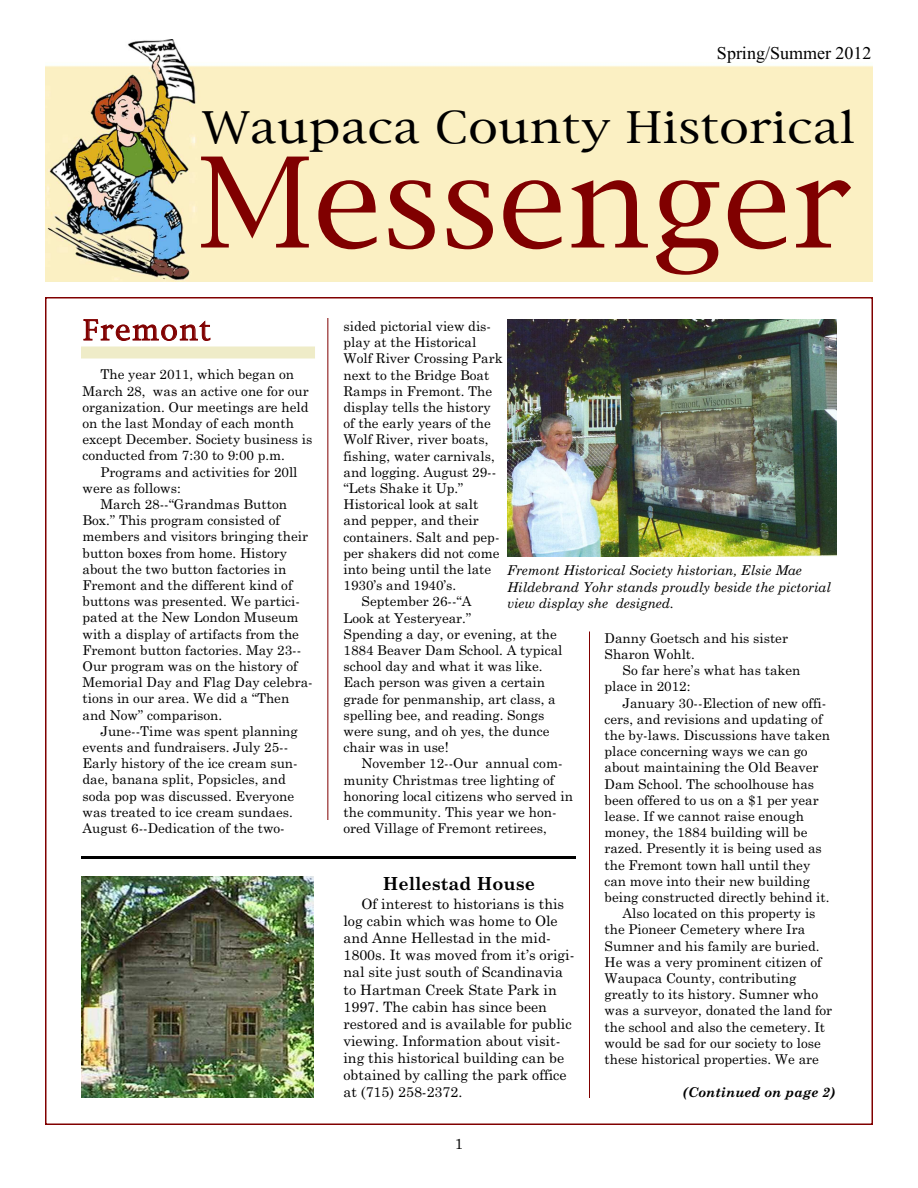
<style>
.page{position:relative;width:918px;height:1188px;background:#fff}
.page>*{position:absolute;margin:0;border:0;box-sizing:border-box;transform-origin:0 0}
.t1{font:120px "New York";color:#800000}
.t2{font:42px "New York";color:#000;scale:1.1 1}
.t3{font:27px "New York";letter-spacing:.055em;color:#800000}
.t4{font:18px "Times New Roman";color:#000}
.t5{font:700 18px "Century Schoolbook";color:#000}
.t6{font:15px "Century Schoolbook";color:#000}
.t7{font:14.25px/17.1px "Century Schoolbook";color:#000}
.t8{font:13.5px/16.2px "Century Schoolbook";color:#000}
.t9{font:italic 13.5px/16.2px "Century Schoolbook";color:#000}
.t10{font:italic 700 13.5px "Century Schoolbook";color:#000}
</style>
<div class="page">
<img style="left:45px;top:39px;width:828px;height:243px">
<hr style="left:328px;top:318px;width:1px;height:502px;background:#800000">
<hr style="left:589px;top:632px;width:1px;height:466px;background:#800000">
<div style="left:81px;top:346px;width:234px;height:12px;background:#efecc8"></div>
<img style="left:81px;top:876px;width:232px;height:221px">
<hr style="left:81px;top:856px;width:495px;height:3px;background:#000">
<img style="left:507px;top:320px;width:330px;height:236px">
<h3 class="t4" style="left:717px;top:42px;width:156px">Spring/Summer 2012</h3>
<h2 class="t2" style="left:202px;top:103px;width:596px">Waupaca County Historical</h2>
<h1 class="t1" style="left:197px;top:136px;width:656px">Messenger</h1>
<h3 class="t3" style="left:83px;top:315px;width:129px">Fremont</h3>
<p class="t8" style="left:82px;top:367px;width:231px;text-indent:18px">The year 2011, which began on March 28, was an active one for our organization. Our meetings are held on the last Monday of each month except December. Society business is conducted from 7:30 to 9:00 p.m.</p>
<p class="t8" style="left:82px;top:464px;width:217px;text-indent:18px">Programs and activities for 20ll were as follows:</p>
<p class="t8" style="left:82px;top:496px;width:232px;text-indent:18px">March 28--“Grandmas Button<br>Box.” This program consisted of members and visitors bringing their button boxes from home. History about the two button factories in<br>Fremont and the different kind of buttons was presented. We partici&shy;pated at the New London Museum with a display of artifacts from the<br>Fremont button factories. May 23--<br>Our program was on the history of<br>Memorial Day and Flag Day celebra&shy;tions in our area. We did a “Then and Now” comparison.</p>
<p class="t8" style="left:82px;top:723px;width:217px;text-indent:18px">June--Time was spent planning events and fundraisers. July 25-- Early history of the ice cream sun&shy;dae, banana split, Popsicles, and soda pop was discussed. Everyone was treated to ice cream sundaes.<br>August 6--Dedication of the two-</p>
<p class="t8" style="left:344px;top:318px;width:149px">sided pictorial view dis-</p>
<p class="t8" style="left:344px;top:334px;width:134px">play at the Historical</p>
<p class="t8" style="left:344px;top:351px;width:161px">Wolf River Crossing Park</p>
<p class="t8" style="left:344px;top:367px;width:147px">next to the Bridge Boat</p>
<p class="t8" style="left:344px;top:383px;width:150px">Ramps in Fremont. The</p>
<p class="t8" style="left:344px;top:399px;width:149px">display tells the history</p>
<p class="t8" style="left:344px;top:415px;width:149px">of the early years of the</p>
<p class="t8" style="left:344px;top:432px;width:146px">Wolf River, river boats,</p>
<p class="t8" style="left:344px;top:448px;width:153px">fishing, water carnivals,</p>
<p class="t8" style="left:344px;top:464px;width:154px">and logging. August 29--</p>
<p class="t8" style="left:344px;top:480px;width:122px">“Lets Shake it Up.”</p>
<p class="t8" style="left:344px;top:496px;width:136px">Historical look at salt</p>
<p class="t8" style="left:344px;top:513px;width:137px">and pepper, and their</p>
<p class="t8" style="left:344px;top:529px;width:158px">containers. Salt and pep-</p>
<p class="t8" style="left:344px;top:545px;width:157px">per shakers did not come</p>
<p class="t8" style="left:344px;top:561px;width:149px">into being until the late</p>
<p class="t8" style="left:344px;top:577px;width:114px">1930’s and 1940’s.</p>
<p class="t8" style="left:362px;top:594px;width:112px">September 26--“A</p>
<p class="t8" style="left:344px;top:610px;width:129px">Look at Yesteryear.”</p>
<p class="t8" style="left:344px;top:626px;width:215px">Spending a day, or evening, at the</p>
<p class="t8" style="left:344px;top:642px;width:221px">1884 Beaver Dam School. A typical</p>
<p class="t8" style="left:344px;top:658px;width:201px">school day and what it was like.</p>
<p class="t8" style="left:344px;top:675px;width:203px">Each person was given a certain</p>
<p class="t8" style="left:344px;top:691px;width:214px">grade for penmanship, art class, a</p>
<p class="t8" style="left:344px;top:707px;width:202px">spelling bee, and reading. Songs</p>
<p class="t8" style="left:344px;top:723px;width:207px">were sung, and oh yes, the dunce</p>
<p class="t8" style="left:344px;top:739px;width:107px">chair was in use!</p>
<p class="t8" style="left:362px;top:756px;width:203px">November 12--Our annual com-</p>
<p class="t8" style="left:344px;top:772px;width:212px">munity Christmas tree lighting of</p>
<p class="t8" style="left:344px;top:788px;width:231px">honoring local citizens who served in</p>
<p class="t8" style="left:344px;top:804px;width:214px">the community. This year we hon-</p>
<p class="t8" style="left:344px;top:820px;width:205px">ored Village of Fremont retirees,</p>
<p class="t9" style="left:507px;top:563px;width:325px">Fremont Historical Society historian, Elsie Mae<br>Hildebrand Yohr stands proudly beside the pictorial view display she designed.</p>
<p class="t8" style="left:604px;top:630px;width:185px">Danny Goetsch and his sister<br>Sharon Wohlt.</p>
<p class="t8" style="left:604px;top:662px;width:198px;text-indent:18px">So far here’s what has taken place in 2012:</p>
<p class="t8" style="left:622px;top:695px;width:205px">January 30--Election of new offi-</p>
<p class="t8" style="left:604px;top:711px;width:220px">cers, and revisions and updating of</p>
<p class="t8" style="left:604px;top:727px;width:227px">the by-laws. Discussions have taken</p>
<p class="t8" style="left:604px;top:743px;width:205px">place concerning ways we can go</p>
<p class="t8" style="left:604px;top:760px;width:216px">about maintaining the Old Beaver</p>
<p class="t8" style="left:604px;top:776px;width:211px">Dam School. The schoolhouse has</p>
<p class="t8" style="left:604px;top:792px;width:216px">been offered to us on a $1 per year</p>
<p class="t8" style="left:604px;top:808px;width:201px">lease. If we cannot raise enough</p>
<p class="t8" style="left:604px;top:824px;width:205px">money, the 1884 building will be</p>
<p class="t8" style="left:604px;top:841px;width:219px">razed. Presently it is being used as</p>
<p class="t8" style="left:604px;top:857px;width:207px">the Fremont town hall until they</p>
<p class="t8" style="left:604px;top:873px;width:207px">can move into their new building</p>
<p class="t8" style="left:604px;top:889px;width:226px">being constructed directly behind it.</p>
<p class="t8" style="left:622px;top:905px;width:195px">Also located on this property is</p>
<p class="t8" style="left:604px;top:922px;width:202px">the Pioneer Cemetery where Ira</p>
<p class="t8" style="left:604px;top:938px;width:217px">Sumner and his family are buried.</p>
<p class="t8" style="left:604px;top:954px;width:219px">He was a very prominent citizen of</p>
<p class="t8" style="left:604px;top:970px;width:193px">Waupaca County, contributing</p>
<p class="t8" style="left:604px;top:986px;width:215px">greatly to its history. Sumner who</p>
<p class="t8" style="left:604px;top:1003px;width:229px">was a surveyor, donated the land for</p>
<p class="t8" style="left:604px;top:1019px;width:222px">the school and also the cemetery. It</p>
<p class="t8" style="left:604px;top:1035px;width:218px">would be sad for our society to lose</p>
<p class="t8" style="left:605px;top:1051px;width:216px">these historical properties. We are</p>
<p class="t10" style="left:683px;top:1085px;width:154px">(Continued on page 2)</p>
<h3 class="t5" style="left:383px;top:873px;width:154px">Hellestad House</h3>
<p class="t7" style="left:343px;top:896px;width:232px;text-indent:18px">Of interest to historians is this log cabin which was home to Ole and Anne Hellestad in the mid-<br>1800s. It was moved from it’s origi&shy;nal site just south of Scandinavia to Hartman Creek State Park in<br>1997. The cabin has since been restored and is available for public viewing. Information about visit&shy;ing this historical building can be obtained by calling the park office at (715) 258-2372.</p>
<p class="t6" style="left:455px;top:1135px;width:10px">1</p>
</div>
